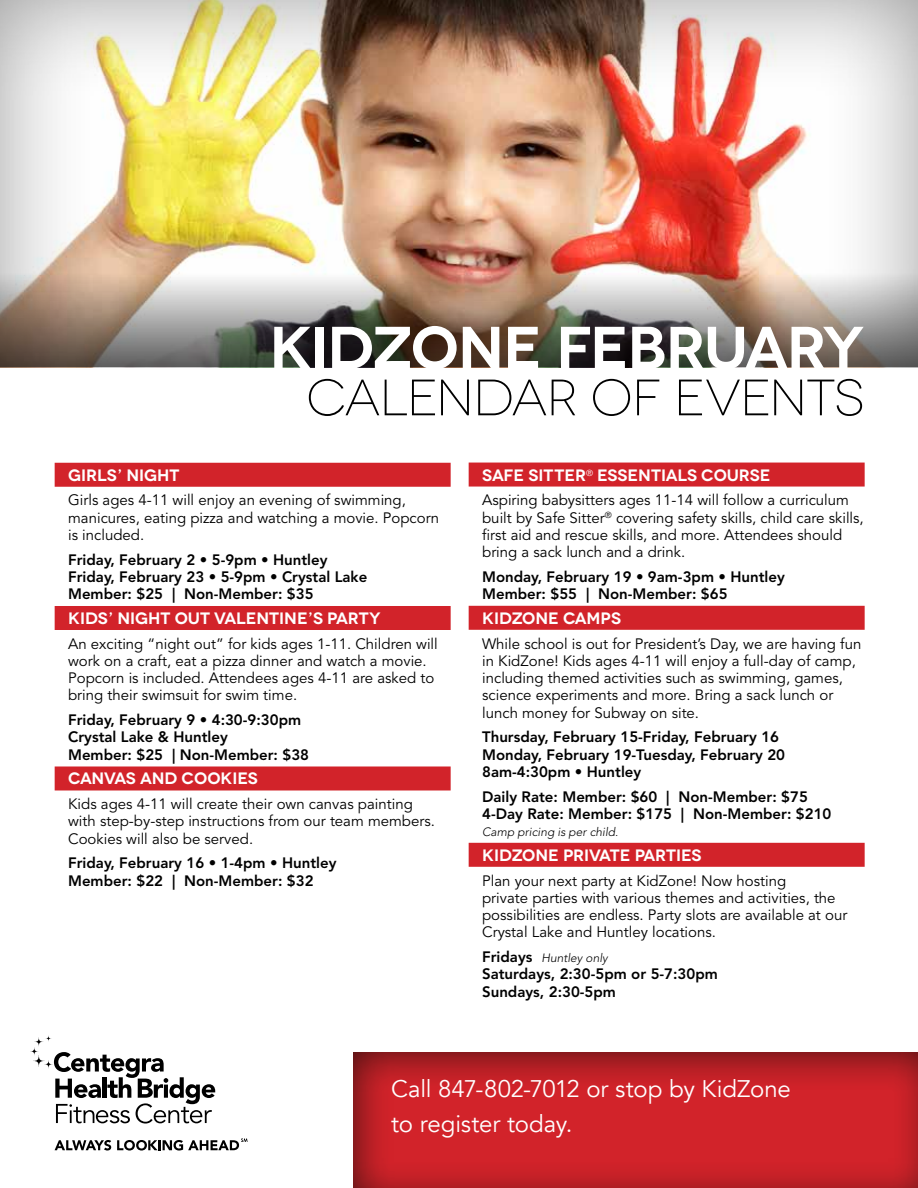
<style>
.page{position:relative;width:918px;height:1188px;background:#fff}
.page>*{position:absolute;margin:0;border:0;box-sizing:border-box;transform-origin:0 0}
.t1{font:600 60px "Novecentowide";letter-spacing:-.03em;color:#fff}
.t2{font:300 51px "Novecentowide";letter-spacing:-.025em;color:#000}
.t3{font:24px/34.5px "Avenir";letter-spacing:-.005em;color:#fff}
.t4{font:600 16.5px "Novecentowide";color:#fff}
.t5{font:15px/17.2px "Avenir LT Std";color:#000}
.t6{font:800 15px/17.2px "Avenir LT Std";color:#000}
.t7{font:italic 300 12px "Avenir LT Std";color:#000}
.s1{font-weight:800;font-style:normal;font-size:15px}
</style>
<div class="page">
<div style="left:0;top:0;width:918px;height:368px;background:#000;opacity:.4"></div>
<div style="left:55px;top:463px;width:396px;height:24px;background:#d2232a"></div>
<div style="left:55px;top:606px;width:396px;height:24px;background:#d2232a"></div>
<div style="left:55px;top:766px;width:396px;height:24px;background:#d2232a"></div>
<div style="left:469px;top:463px;width:396px;height:24px;background:#d2232a"></div>
<div style="left:469px;top:606px;width:396px;height:24px;background:#d2232a"></div>
<div style="left:469px;top:843px;width:396px;height:24px;background:#d2232a"></div>
<img style="left:0;top:261px;width:918px;height:106px">
<div style="left:347px;top:1045px;width:571px;height:143px;background:#003c24;opacity:.75"></div>
<svg style="left:30px;top:1035px;width:185px;height:89px"></svg>
<svg style="left:55px;top:1140px;width:56px;height:11px"></svg>
<svg style="left:117px;top:1138px;width:131px;height:13px"></svg>
<h1 class="t1" style="left:269px;top:311px;width:597px">KIDZONE FEBRUARY</h1>
<h2 class="t2" style="left:306px;top:369px;width:559px">CALENDAR OF EVENTS</h2>
<p class="t4" style="left:68px;top:465px;width:113px">GIRLS’ NIGHT</p>
<p class="t5" style="left:68px;top:492px;width:373px">Girls ages 4-11 will enjoy an evening of swimming, manicures, eating pizza and watching a movie. Popcorn is included.</p>
<p class="t6" style="left:68px;top:551px;width:301px">Friday, February 2 • 5-9pm • Huntley<br>Friday, February 23 • 5-9pm • Crystal Lake<br>Member: $25 | Non-Member: $35</p>
<p class="t4" style="left:68px;top:608px;width:314px">KIDS’ NIGHT OUT VALENTINE’S PARTY</p>
<p class="t5" style="left:68px;top:635px;width:371px">An exciting “night out” for kids ages 1-11. Children will work on a craft, eat a pizza dinner and watch a movie.<br>Popcorn is included. Attendees ages 4-11 are asked to bring their swimsuit for swim time.</p>
<p class="t6" style="left:68px;top:711px;width:243px">Friday, February 9 • 4:30-9:30pm<br>Crystal Lake &amp; Huntley<br>Member: $25 | Non-Member: $38</p>
<p class="t4" style="left:68px;top:769px;width:191px">CANVAS AND COOKIES</p>
<p class="t5" style="left:68px;top:796px;width:368px">Kids ages 4-11 will create their own canvas painting with step-by-step instructions from our team members.<br>Cookies will also be served.</p>
<p class="t6" style="left:68px;top:855px;width:270px">Friday, February 16 • 1-4pm • Huntley<br>Member: $22 | Non-Member: $32</p>
<p class="t4" style="left:482px;top:465px;width:290px">SAFE SITTER<sup>®</sup> ESSENTIALS COURSE</p>
<p class="t5" style="left:482px;top:492px;width:383px">Aspiring babysitters ages 11-14 will follow a curriculum built by Safe Sitter<sup>®</sup> covering safety skills, child care skills, first aid and rescue skills, and more. Attendees should bring a sack lunch and a drink.</p>
<p class="t6" style="left:482px;top:568px;width:304px">Monday, February 19 • 9am-3pm • Huntley<br>Member: $55 | Non-Member: $65</p>
<p class="t4" style="left:482px;top:608px;width:140px">KIDZONE CAMPS</p>
<p class="t5" style="left:482px;top:635px;width:381px">While school is out for President’s Day, we are having fun in KidZone! Kids ages 4-11 will enjoy a full-day of camp, including themed activities such as swimming, games, science experiments and more. Bring a sack lunch or lunch money for Subway on site.</p>
<p class="t6" style="left:482px;top:729px;width:305px">Thursday, February 15-Friday, February 16<br>Monday, February 19-Tuesday, February 20<br>8am-4:30pm • Huntley</p>
<p class="t6" style="left:482px;top:788px;width:351px">Daily Rate: Member: $60 | Non-Member: $75<br>4-Day Rate: Member: $175 | Non-Member: $210</p>
<p class="t7" style="left:482px;top:825px;width:138px">Camp pricing is per child.</p>
<p class="t4" style="left:482px;top:845px;width:221px">KIDZONE PRIVATE PARTIES</p>
<p class="t5" style="left:482px;top:872px;width:367px">Plan your next party at KidZone! Now hosting<br>private parties with various themes and activities, the possibilities are endless. Party slots are available at our Crystal Lake and Huntley locations.</p>
<p class="t7" style="left:482px;top:951px;width:127px"><span class="s1">Fridays</span> Huntley only</p>
<p class="t6" style="left:482px;top:966px;width:237px">Saturdays, 2:30-5pm or 5-7:30pm<br>Sundays, 2:30-5pm</p>
<h3 class="t3" style="left:391px;top:1072px;width:401px">Call 847-802-7012 or stop by KidZone to register today.</h3>
</div>
